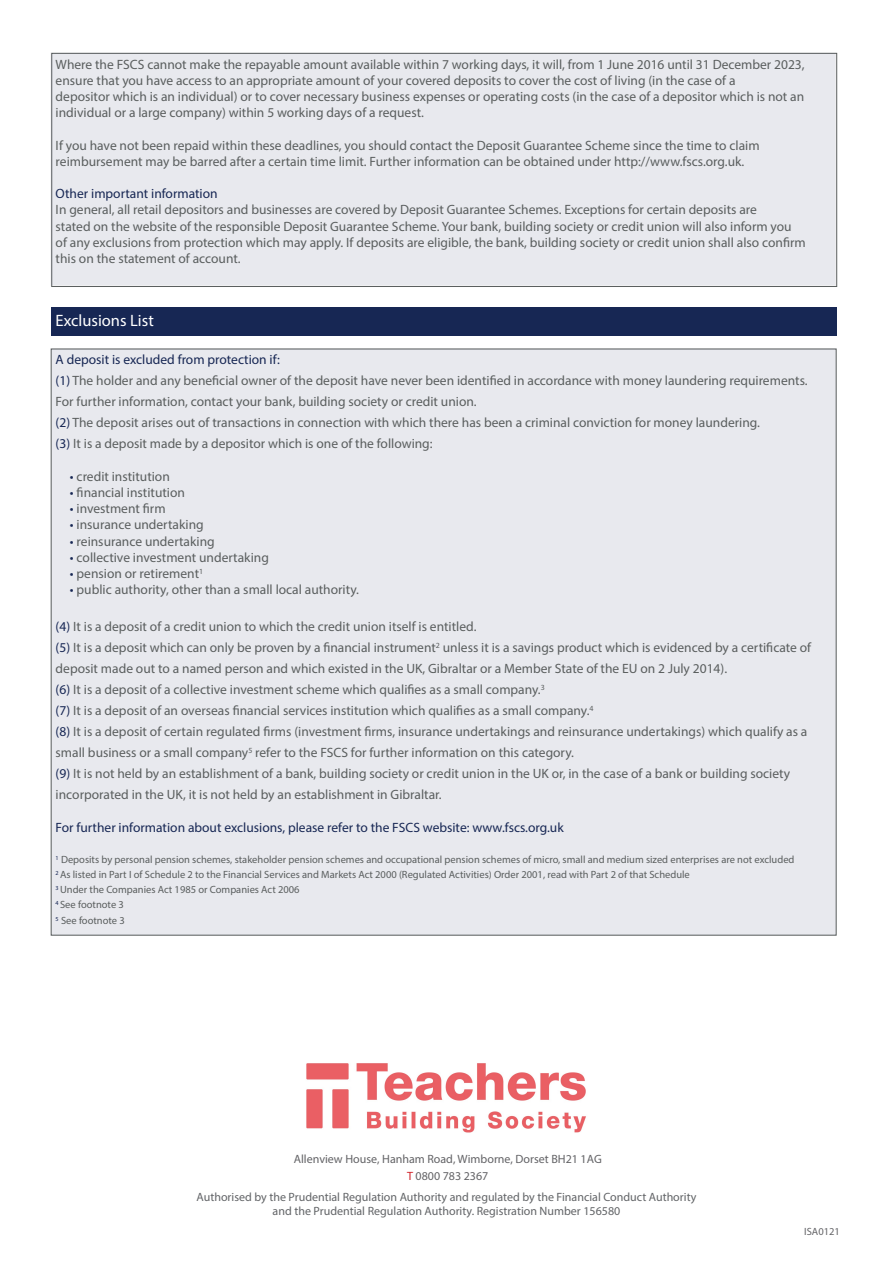
<style>
.page{position:relative;width:893px;height:1263px;background:#fff}
.page>*{position:absolute;margin:0;border:0;box-sizing:border-box;transform-origin:0 0}
.t1{font:16.5px "Myriad Pro";color:#fff}
.t2{font:13.5px/16.2px "Myriad Pro";color:#5a5e5e}
.t3{font:13.5px "Myriad Pro";color:#172754}
.t4{font:12px/13.8px "Myriad Pro";color:#626467;text-align:center}
.t5{font:12px/17.5px "Myriad Pro";color:#636366;text-align:center}
.t6{font:10.5px "Myriad Pro";color:#5a5e5e}
.t7{font:10.5px "Myriad Pro";color:#636366}
.s1{color:#172754}
.s2{color:#d1232a}
</style>
<div class="page">
<div style="left:51px;top:53px;width:785px;height:233px;background:#e8e9ee;border:1px solid #636366"></div>
<div style="left:51px;top:348px;width:785px;height:587px;background:#e8e9ee"></div>
<div style="left:51px;top:307px;width:786px;height:29px;background:#172754"></div>
<img style="left:306px;top:1063px;width:280px;height:70px">
<p class="t2" style="left:56px;top:56px;width:750px">Where the FSCS cannot make the repayable amount available within 7 working days, it will, from 1 June 2016 until 31 December 2023, ensure that you have access to an appropriate amount of your covered deposits to cover the cost of living (in the case of a<br>depositor which is an individual) or to cover necessary business expenses or operating costs (in the case of a depositor which is not an individual or a large company) within 5 working days of a request.</p>
<p class="t2" style="left:56px;top:137px;width:705px">If you have not been repaid within these deadlines, you should contact the Deposit Guarantee Scheme since the time to claim reimbursement may be barred after a certain time limit. Further information can be obtained under http://www.fscs.org.uk.</p>
<p class="t2" style="left:56px;top:185px;width:752px"><span class="s1">Other important information<br></span>In general, all retail depositors and businesses are covered by Deposit Guarantee Schemes. Exceptions for certain deposits are<br>stated on the website of the responsible Deposit Guarantee Scheme. Your bank, building society or credit union will also inform you of any exclusions from protection which may apply. If deposits are eligible, the bank, building society or credit union shall also confirm this on the statement of account.</p>
<p class="t1" style="left:56px;top:310px;width:100px">Exclusions List</p>
<p class="t3" style="left:56px;top:352px;width:226px">A deposit is excluded from protection if:</p>
<p class="t2" style="left:56px;top:370px;width:753px;line-height:21px"><span class="s1">(1)</span> The holder and any beneficial owner of the deposit have never been identified in accordance with money laundering requirements.<br>For further information, contact your bank, building society or credit union.</p>
<p class="t2" style="left:56px;top:415px;width:706px"><span class="s1">(2)</span> The deposit arises out of transactions in connection with which there has been a criminal conviction for money laundering.</p>
<p class="t2" style="left:56px;top:436px;width:378px"><span class="s1">(3)</span> It is a deposit made by a depositor which is one of the following:</p>
<p class="t2" style="left:70px;top:468px;width:101px"><span class="s1">•</span> credit institution</p>
<p class="t2" style="left:70px;top:484px;width:117px"><span class="s1">•</span> financial institution</p>
<p class="t2" style="left:70px;top:500px;width:97px"><span class="s1">•</span> investment firm</p>
<p class="t2" style="left:70px;top:517px;width:135px"><span class="s1">•</span> insurance undertaking</p>
<p class="t2" style="left:70px;top:533px;width:146px"><span class="s1">•</span> reinsurance undertaking</p>
<p class="t2" style="left:70px;top:549px;width:200px"><span class="s1">•</span> collective investment undertaking</p>
<p class="t2" style="left:70px;top:565px;width:135px"><span class="s1">•</span> pension or retirement<sup>1</sup></p>
<p class="t2" style="left:70px;top:581px;width:291px"><span class="s1">•</span> public authority, other than a small local authority.</p>
<p class="t2" style="left:56px;top:619px;width:422px"><span class="s1">(4)</span> It is a deposit of a credit union to which the credit union itself is entitled.</p>
<p class="t2" style="left:56px;top:637px;width:757px;line-height:21px"><span class="s1">(5)</span> It is a deposit which can only be proven by a financial instrument<sup>2</sup> unless it is a savings product which is evidenced by a certificate of deposit made out to a named person and which existed in the UK, Gibraltar or a Member State of the EU on 2 July 2014).</p>
<p class="t2" style="left:56px;top:682px;width:491px"><span class="s1">(6)</span> It is a deposit of a collective investment scheme which qualifies as a small company.<sup>3</sup></p>
<p class="t2" style="left:56px;top:703px;width:539px"><span class="s1">(7)</span> It is a deposit of an overseas financial services institution which qualifies as a small company.<sup>4</sup></p>
<p class="t2" style="left:56px;top:721px;width:753px;line-height:21px"><span class="s1">(8)</span> It is a deposit of certain regulated firms (investment firms, insurance undertakings and reinsurance undertakings) which qualify as a small business or a small company<sup>5</sup> refer to the FSCS for further information on this category.</p>
<p class="t2" style="left:56px;top:763px;width:736px;line-height:21px"><span class="s1">(9)</span> It is not held by an establishment of a bank, building society or credit union in the UK or, in the case of a bank or building society incorporated in the UK, it is not held by an establishment in Gibraltar.</p>
<p class="t3" style="left:56px;top:819px;width:510px">For further information about exclusions, please refer to the FSCS website: www.fscs.org.uk</p>
<p class="t6" style="left:56px;top:853px;width:740px"><sup>1</sup> Deposits by personal pension schemes, stakeholder pension schemes and occupational pension schemes of micro, small and medium sized enterprises are not excluded</p>
<p class="t6" style="left:56px;top:868px;width:636px"><sup>2</sup> As listed in Part I of Schedule 2 to the Financial Services and Markets Act 2000 (Regulated Activities) Order 2001, read with Part 2 of that Schedule</p>
<p class="t6" style="left:56px;top:883px;width:246px"><sup>3</sup> Under the Companies Act 1985 or Companies Act 2006</p>
<p class="t6" style="left:56px;top:898px;width:70px"><sup>4</sup> See footnote 3</p>
<p class="t6" style="left:56px;top:914px;width:71px"><sup>5</sup> See footnote 3</p>
<p class="t5" style="left:294px;top:1149px;width:310px">Allenview House, Hanham Road, Wimborne, Dorset BH21 1AG<br><span class="s2">T</span> 0800 783 2367</p>
<p class="t4" style="left:197px;top:1190px;width:501px">Authorised by the Prudential Regulation Authority and regulated by the Financial Conduct Authority and the Prudential Regulation Authority. Registration Number 156580</p>
<p class="t7" style="left:804px;top:1225px;width:37px">ISA0121</p>
</div>
